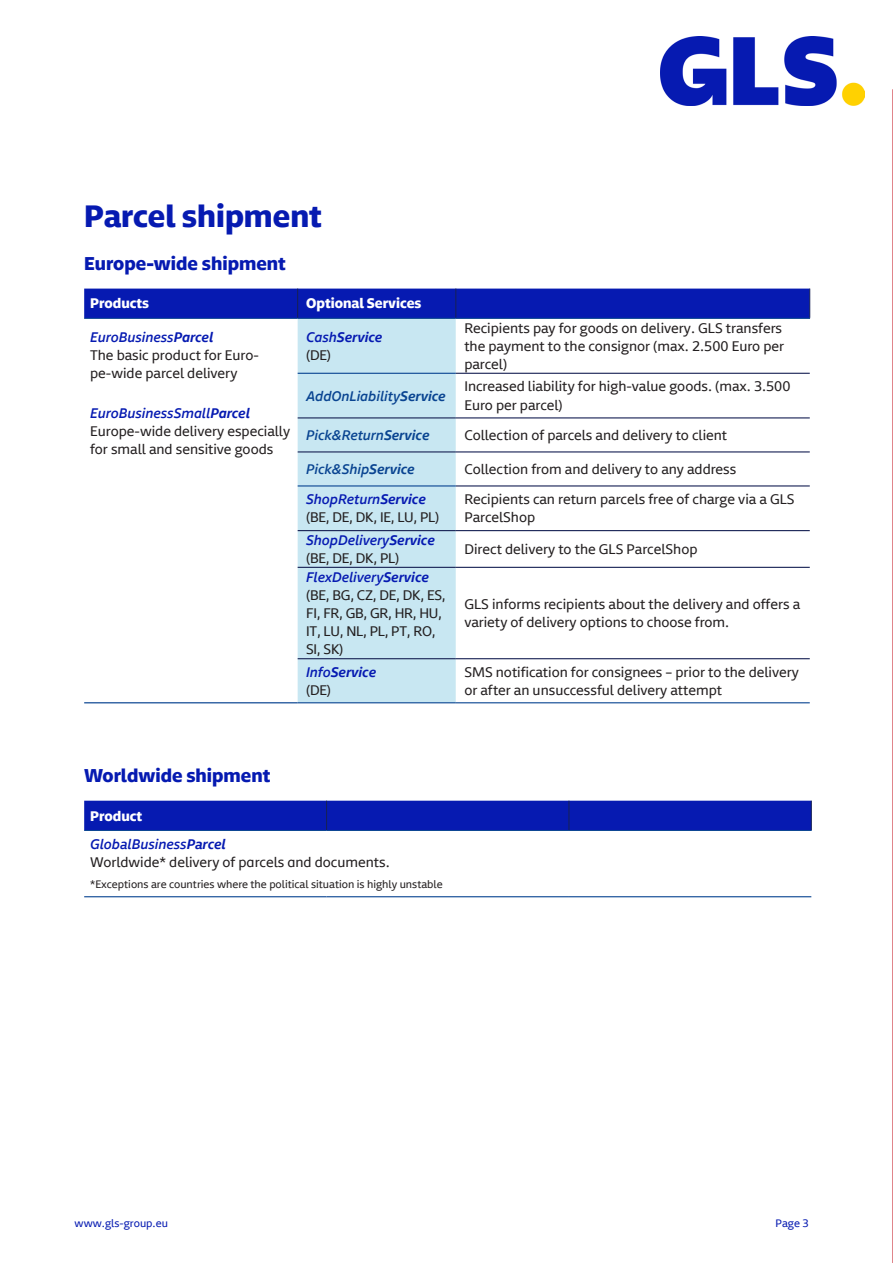
<style>
.page{position:relative;width:893px;height:1263px;background:#fff}
.page>*{position:absolute;margin:0;border:0;box-sizing:border-box;transform-origin:0 0}
.t1{font:700 30px "Newson GLSDTP";color:#061ab1}
.t2{font:700 18px "Newson GLSDTP";color:#061ab1}
.t3{font:13.5px/18.3px "Newson GLSDTP";color:#231f20}
.t4{font:13.5px/18.1px "Newson GLSDTP";letter-spacing:-.02em;color:#231f20}
.t5{font:italic 500 13.5px "Newson GLSDTP";color:#094491}
.t6{font:italic 600 13.5px/18.3px "Newson GLSDTP";color:#061ab1}
.t7{font:italic 500 13.5px/28.3px "Newson GLSDTP";color:#061ab1}
.t8{font:700 13.5px "Newson GLSDTP";color:#fff}
.t9{font:10.5px "Newson GLSDTP";color:#231f20}
.t10{font:10.5px "Newson GLSDTP";color:#061ab1}
.s1{font-weight:500;font-style:italic;color:#061ab1}
.s2{font-weight:600;font-style:italic;color:#061ab1}
.s3{font-weight:500}
.s4{font-weight:400;font-style:normal;color:#231f20}
.s5{font-weight:600}
.s6{font-weight:700;font-style:normal;color:#fff}
</style>
<div class="page">
<hr style="left:892px;top:89px;width:1px;height:1174px;background:#c20e1a">
<div style="left:298px;top:319px;width:158px;height:383px;background:#c8e7f2"></div>
<svg style="left:456px;top:372px;width:354px;height:288px"></svg>
<div style="left:84px;top:289px;width:726px;height:29px;background:#061ab1"></div>
<hr style="left:456px;top:373px;width:354px;height:1px;background:#172154">
<hr style="left:298px;top:417px;width:158px;height:1px;background:#172154">
<hr style="left:456px;top:417px;width:354px;height:1px;background:#172154">
<hr style="left:298px;top:451px;width:158px;height:1px;background:#172154">
<hr style="left:456px;top:451px;width:354px;height:1px;background:#172154">
<hr style="left:456px;top:485px;width:354px;height:1px;background:#172154">
<hr style="left:298px;top:530px;width:158px;height:1px;background:#172154">
<hr style="left:456px;top:530px;width:354px;height:1px;background:#172154">
<hr style="left:298px;top:567px;width:158px;height:1px;background:#172154">
<hr style="left:456px;top:567px;width:354px;height:1px;background:#172154">
<hr style="left:298px;top:658px;width:158px;height:1px;background:#172154">
<hr style="left:456px;top:658px;width:354px;height:1px;background:#172154">
<hr style="left:84px;top:318px;width:214px;height:1px;background:#094491">
<hr style="left:298px;top:318px;width:158px;height:1px;background:#094491">
<hr style="left:456px;top:318px;width:354px;height:1px;background:#094491">
<hr style="left:84px;top:702px;width:214px;height:1px;background:#094491">
<hr style="left:298px;top:702px;width:158px;height:1px;background:#094491">
<hr style="left:456px;top:702px;width:354px;height:1px;background:#094491">
<hr style="left:298px;top:373px;width:158px;height:1px;background:#094491">
<hr style="left:298px;top:485px;width:158px;height:1px;background:#094491">
<div style="left:84px;top:801px;width:728px;height:29px;background:#061ab1"></div>
<hr style="left:84px;top:830px;width:243px;height:1px;background:#094491">
<hr style="left:327px;top:830px;width:242px;height:1px;background:#094491">
<hr style="left:569px;top:830px;width:243px;height:1px;background:#094491">
<hr style="left:84px;top:896px;width:243px;height:1px;background:#094491">
<hr style="left:327px;top:896px;width:242px;height:1px;background:#094491">
<hr style="left:569px;top:896px;width:242px;height:1px;background:#094491">
<img style="left:661px;top:36px;width:203px;height:69px">
<h1 class="t1" style="left:84px;top:188px;width:239px">Parcel shipment</h1>
<h2 class="t2" style="left:84px;top:247px;width:203px">Europe-wide shipment</h2>
<p class="t8" style="left:90px;top:291px;width:60px">Products</p>
<p class="t8" style="left:306px;top:291px;width:117px">Optional Services</p>
<p class="t3" style="left:90px;top:326px;width:170px"><span class="s1">EuroBusiness</span><span class="s2">Parcel<br></span>The basic product for Euro&shy;pe-wide parcel delivery</p>
<p class="t3" style="left:90px;top:402px;width:201px"><span class="s1">EuroBusinessSmall</span><span class="s2">Parcel<br></span>Europe-wide delivery especially for small and sensitive goods</p>
<p class="t6" style="left:306px;top:326px;width:78px"><span class="s3">Cash</span>Service <span class="s4">(DE)</span></p>
<p class="t3" style="left:464px;top:317px;width:321px">Recipients pay for goods on delivery. GLS transfers the payment to the consignor (max. 2.500 Euro per parcel)</p>
<p class="t5" style="left:306px;top:384px;width:141px">AddOnLiability<span class="s5">Service</span></p>
<p class="t3" style="left:464px;top:376px;width:328px">Increased liability for high-value goods. (max. 3.500<br>Euro per parcel)</p>
<p class="t5" style="left:306px;top:423px;width:125px">Pick&amp;Return<span class="s5">Service</span></p>
<p class="t3" style="left:464px;top:424px;width:264px">Collection of parcels and delivery to client</p>
<p class="t5" style="left:306px;top:457px;width:110px">Pick&amp;Ship<span class="s5">Service</span></p>
<p class="t3" style="left:464px;top:458px;width:273px">Collection from and delivery to any address</p>
<p class="t4" style="left:306px;top:488px;width:135px"><span class="s1">ShopReturn</span><span class="s2">Service </span>(BE, DE, DK, IE, LU, PL)</p>
<p class="t3" style="left:464px;top:488px;width:332px">Recipients can return parcels free of charge via a GLS<br>ParcelShop</p>
<p class="t3" style="left:306px;top:529px;width:130px"><span class="s1">ShopDelivery</span><span class="s2">Service </span>(BE, DE, DK, PL)</p>
<p class="t3" style="left:464px;top:538px;width:235px">Direct delivery to the GLS ParcelShop</p>
<p class="t4" style="left:306px;top:566px;width:141px"><span class="s1">FlexDelivery</span><span class="s2">Service </span>(BE, BG, CZ, DE, DK, ES,<br>FI, FR, GB, GR, HR, HU,<br>IT, LU, NL, PL, PT, RO,<br>SI, SK)</p>
<p class="t3" style="left:464px;top:593px;width:337px">GLS informs recipients about the delivery and offers a variety of delivery options to choose from.</p>
<p class="t6" style="left:306px;top:661px;width:72px"><span class="s3">Info</span>Service <span class="s4">(DE)</span></p>
<p class="t3" style="left:464px;top:661px;width:336px">SMS notification for consignees – prior to the delivery or after an unsuccessful delivery attempt</p>
<h2 class="t2" style="left:84px;top:759px;width:188px">Worldwide shipment</h2>
<p class="t7" style="left:90px;top:800px;width:137px"><span class="s6">Product<br></span>GlobalBusiness<span class="s5">Parcel</span></p>
<p class="t3" style="left:90px;top:851px;width:301px">Worldwide* delivery of parcels and documents.</p>
<p class="t9" style="left:90px;top:875px;width:354px">*Exceptions are countries where the political situation is highly unstable</p>
<p class="t10" style="left:75px;top:1214px;width:95px">www.gls-group.eu</p>
<p class="t10" style="left:776px;top:1214px;width:35px">Page 3</p>
</div>
